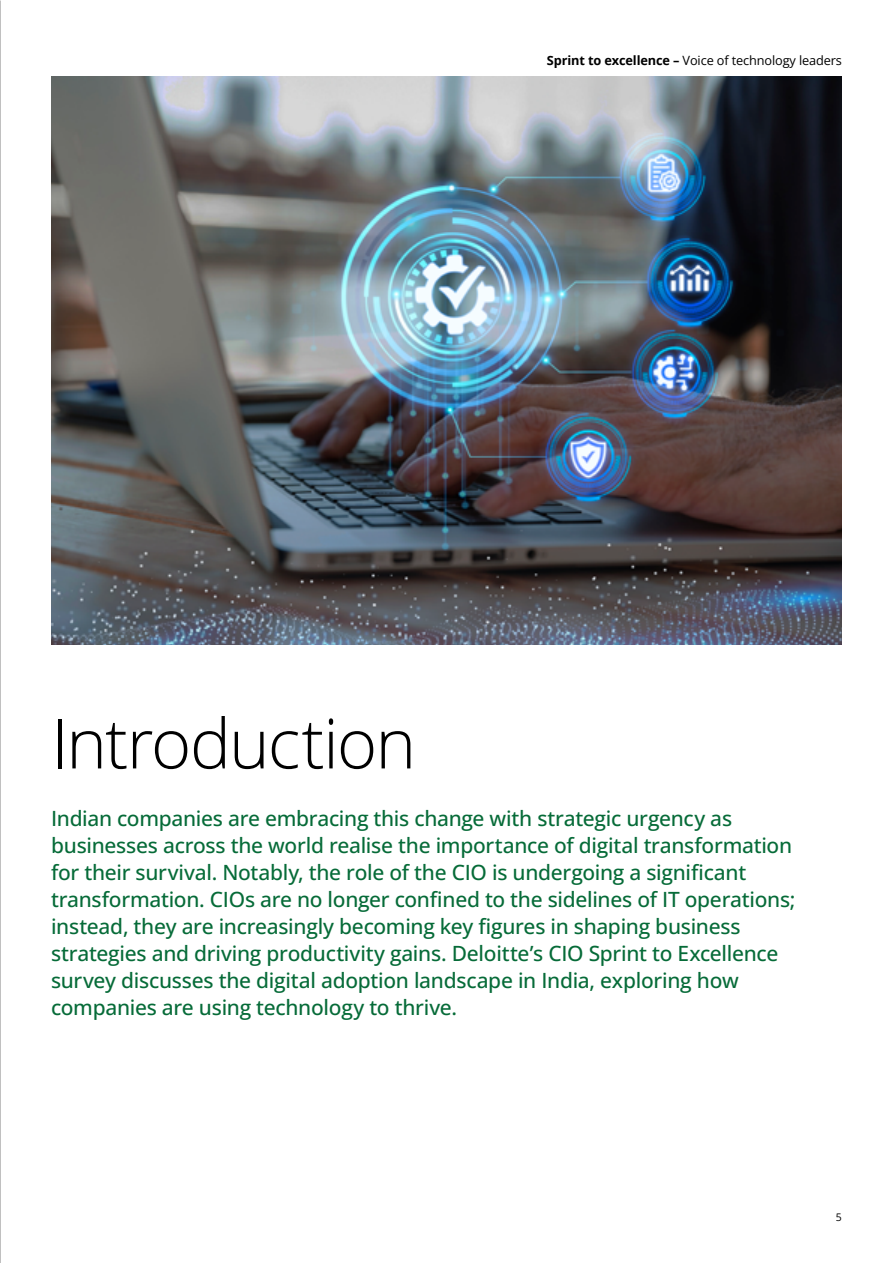
<style>
.page{position:relative;width:893px;height:1263px;background:#fff}
.page>*{position:absolute;margin:0;border:0;box-sizing:border-box;transform-origin:0 0}
.t1{font:300 69px "Open Sans";letter-spacing:-.025em;color:#000}
.t2{font:500 21px/27px "Open Sans";letter-spacing:-.015em;color:#066b38}
.t3{font:12.75px "Open Sans";letter-spacing:-.01em;color:#000}
.t4{font:10.5px "Open Sans";color:#000}
.s1{font-weight:700}
</style>
<div class="page">
<img style="left:51px;top:77px;width:791px;height:568px">
<p class="t3" style="left:547px;top:51px;width:296px"><span class="s1">Sprint to excellence –</span> Voice of technology leaders</p>
<h1 class="t1" style="left:51px;top:696px;width:367px">Introduction</h1>
<p class="t2" style="left:51px;top:804px;width:746px">Indian companies are embracing this change with strategic urgency as businesses across the world realise the importance of digital transformation for their survival. Notably, the role of the CIO is undergoing a significant transformation. CIOs are no longer confined to the sidelines of IT operations; instead, they are increasingly becoming key figures in shaping business strategies and driving productivity gains. Deloitte’s CIO Sprint to Excellence survey discusses the digital adoption landscape in India, exploring how companies are using technology to thrive.</p>
<p class="t4" style="left:836px;top:1210px;width:8px">5</p>
</div>
